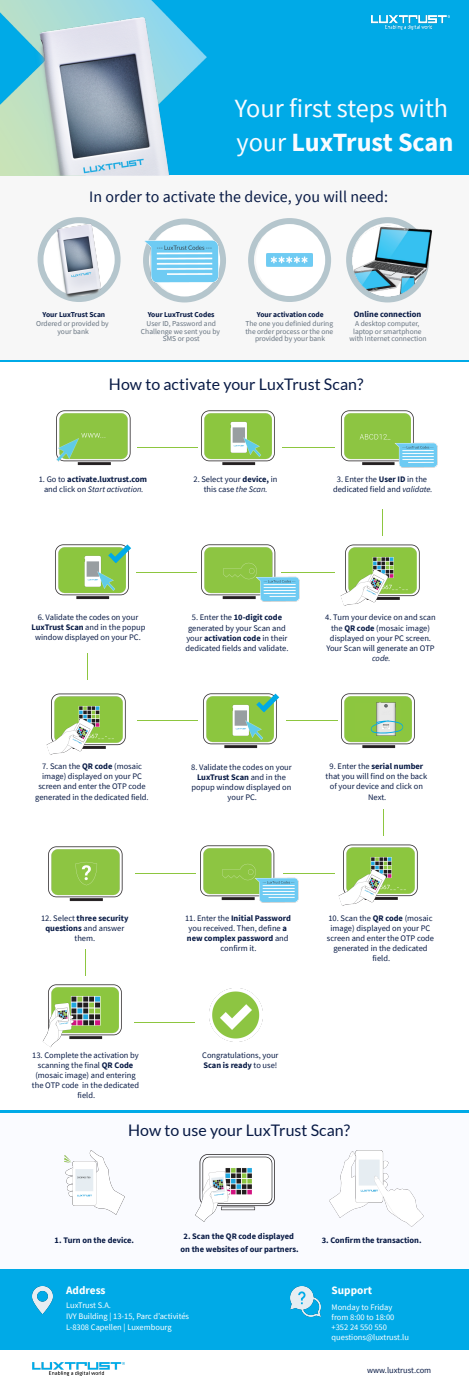
<style>
.page{position:relative;width:469px;height:1385px;background:#fff}
.page>*{position:absolute;margin:0;border:0;box-sizing:border-box;transform-origin:0 0}
.t1{font:26.25px/34.2px "Source Sans Pro";color:#fafbff}
.t2{font:15.94px "Lato";letter-spacing:.005em;color:#081a45}
.t3{font:15.94px "Source Sans Pro";letter-spacing:.005em;color:#081a45}
.t4{font:700 11.25px "Source Sans Pro";color:#fff}
.t5{font:8.44px/10.1px "Source Sans Pro";color:#081a45;text-align:center}
.t6{font:700 8.44px/10.3px "Source Sans Pro";color:#081a45;text-align:center}
.t7{font:8.44px/10.1px "Source Sans Pro";color:#fff}
.t8{font:italic 8.44px "Source Sans Pro";color:#081a45}
.t9{font:7.5px/7.5px "Source Sans Pro";color:#65727f;text-align:center}
.t10{font:700 7.5px "Source Sans Pro";color:#081a45}
.s1{font-weight:700}
.s2{font-weight:400}
.s3{font-weight:400;font-style:italic}
.s4{font-style:italic}
</style>
<div class="page">
<div style="left:0;top:0;width:469px;height:175px;background:#00aae7"></div>
<div style="left:0;top:175px;width:469px;height:185px;background:#f7f7f7"></div>
<div style="left:0;top:1110px;width:469px;height:159px;background:#fafbff"></div>
<div style="left:0;top:1269px;width:469px;height:115px;background:#00aae7"></div>
<img style="left:0;top:0;width:207px;height:175px">
<img style="left:372px;top:16px;width:78px;height:13px">
<svg style="left:346px;top:217px;width:64px;height:85px"></svg>
<img style="left:290px;top:1286px;width:30px;height:30px">
<img style="left:22px;top:11px;width:160px;height:164px">
<svg style="left:248px;top:218px;width:83px;height:84px"></svg>
<hr style="left:282px;top:446px;width:35px;height:1px;background:#8dc63f">
<img style="left:195px;top:1154px;width:79px;height:67px">
<div style="left:0;top:1350px;width:469px;height:34px;background:#fff"></div>
<img style="left:329px;top:1150px;width:95px;height:76px">
<img style="left:33px;top:1362px;width:91px;height:13px">
<svg style="left:148px;top:218px;width:78px;height:84px"></svg>
<img style="left:65px;top:1150px;width:59px;height:64px">
<img style="left:352px;top:224px;width:81px;height:73px">
<img style="left:56px;top:410px;width:75px;height:56px">
<img style="left:33px;top:1286px;width:20px;height:27px">
<img style="left:267px;top:253px;width:45px;height:13px">
<hr style="left:137px;top:446px;width:35px;height:1px;background:#8dc63f">
<img style="left:143px;top:240px;width:75px;height:43px">
<img style="left:341px;top:410px;width:97px;height:58px">
<hr style="left:0;top:1110px;width:469px;height:2px;background:#00aae7">
<img style="left:340px;top:535px;width:80px;height:71px">
<img style="left:195px;top:410px;width:80px;height:56px">
<img style="left:196px;top:544px;width:104px;height:58px">
<hr style="left:285px;top:720px;width:35px;height:1px;background:#8dc63f">
<svg style="left:320px;top:720px;width:15px;height:1px"></svg>
<hr style="left:137px;top:720px;width:35px;height:1px;background:#8dc63f">
<svg style="left:172px;top:720px;width:25px;height:1px"></svg>
<svg style="left:38px;top:217px;width:83px;height:85px"></svg>
<img style="left:53px;top:223px;width:55px;height:78px">
<hr style="left:134px;top:1022px;width:34px;height:1px;background:#8dc63f">
<svg style="left:168px;top:1022px;width:26px;height:1px"></svg>
<img style="left:209px;top:988px;width:53px;height:53px">
<img style="left:48px;top:846px;width:75px;height:56px">
<img style="left:42px;top:975px;width:80px;height:72px">
<hr style="left:135px;top:872px;width:34px;height:1px;background:#8dc63f">
<svg style="left:383px;top:809px;width:1px;height:25px"></svg>
<img style="left:338px;top:834px;width:80px;height:72px">
<img style="left:195px;top:845px;width:104px;height:58px">
<svg style="left:85px;top:949px;width:1px;height:26px"></svg>
<img style="left:55px;top:544px;width:74px;height:56px">
<svg style="left:108px;top:544px;width:23px;height:19px"></svg>
<img style="left:46px;top:693px;width:80px;height:62px">
<img style="left:197px;top:693px;width:83px;height:56px">
<svg style="left:256px;top:693px;width:23px;height:19px"></svg>
<img style="left:335px;top:693px;width:80px;height:56px">
<div style="left:355px;top:702px;width:45px;height:34px;background:#8dc63f"></div>
<img style="left:377px;top:702px;width:18px;height:33px">
<svg style="left:371px;top:720px;width:32px;height:13px"></svg>
<hr style="left:283px;top:872px;width:35px;height:1px;background:#8dc63f">
<hr style="left:0;top:360px;width:469px;height:2px;background:#00aae7">
<svg style="left:382px;top:509px;width:1px;height:26px"></svg>
<svg style="left:87px;top:653px;width:1px;height:27px"></svg>
<hr style="left:281px;top:571px;width:35px;height:1px;background:#8dc63f">
<hr style="left:136px;top:571px;width:35px;height:1px;background:#8dc63f">
<h1 class="t1" style="left:235px;top:90px;width:220px">Your first steps with your <span class="s1">LuxTrust Scan</span></h1>
<h2 class="t3" style="left:89px;top:186px;width:300px">In order to activate the device, you will need:</h2>
<p class="t10" style="left:43px;top:309px;width:64px">Your LuxTrust Scan</p>
<p class="t9" style="left:36px;top:320px;width:74px">Ordered or provided by your bank</p>
<p class="t10" style="left:148px;top:310px;width:68px">Your LuxTrust Codes</p>
<p class="t9" style="left:141px;top:320px;width:80px">User ID, Password and<br>Challenge we sent you by<br>SMS or post</p>
<p class="t10" style="left:257px;top:310px;width:68px">Your activation code</p>
<p class="t9" style="left:245px;top:320px;width:89px">The one you definied during the order process or the one provided by your bank</p>
<p class="t6" style="left:354px;top:308px;width:69px">Online connection</p>
<p class="t9" style="left:349px;top:320px;width:79px">A desktop computer, laptop or smartphone with Internet connection</p>
<h2 class="t2" style="left:109px;top:374px;width:256px">How to activate your LuxTrust Scan?</h2>
<p class="t6" style="left:39px;top:473px;width:110px"><span class="s2">1. Go to</span> activate.luxtrust.com <span class="s2">and click on</span> <span class="s3">Start activation.</span></p>
<p class="t5" style="left:193px;top:473px;width:85px;line-height:10.3px">2. Select your <span class="s1">device,</span> in this case <span class="s4">the Scan.</span></p>
<p class="t5" style="left:333px;top:473px;width:101px;line-height:10.3px">3. Enter the <span class="s1">User ID</span> in the dedicated field and <span class="s4">validate.</span></p>
<p class="t5" style="left:32px;top:612px;width:115px">6. Validate the codes on your<br><span class="s1">LuxTrust Scan</span> and in the popup window displayed on your PC.</p>
<p class="t5" style="left:185px;top:612px;width:104px">5. Enter the <span class="s1">10-digit code </span>generated by your Scan and your <span class="s1">activation code</span> in their dedicated fields and validate.</p>
<p class="t5" style="left:325px;top:612px;width:112px">4. Turn your device on and scan the <span class="s1">QR code</span> (mosaic image) displayed on your PC screen.<br>Your Scan will generate an OTP</p>
<p class="t8" style="left:372px;top:652px;width:20px">code.</p>
<p class="t5" style="left:35px;top:761px;width:115px">7. Scan the <span class="s1">QR code</span> (mosaic image) displayed on your PC screen and enter the OTP code generated in the dedicated field.</p>
<p class="t5" style="left:191px;top:761px;width:102px">8. Validate the codes on your<br><span class="s1">LuxTrust Scan</span> and in the popup window displayed on your PC.</p>
<p class="t5" style="left:325px;top:761px;width:103px">9. Enter the <span class="s1">serial number </span>that you will find on the back of your device and click on<br>Next.</p>
<p class="t5" style="left:41px;top:912px;width:89px">12. Select <span class="s1">three security questions</span> and answer them.</p>
<p class="t5" style="left:185px;top:912px;width:107px">11. Enter the <span class="s1">Initial Password </span>you received. Then, define <span class="s1">a new complex password</span> and confirm it.</p>
<p class="t5" style="left:32px;top:1049px;width:109px">13. Complete the activation by scanning the final <span class="s1">QR Code </span>(mosaic image) and entering the OTP code in the dedicated field.</p>
<p class="t5" style="left:202px;top:1049px;width:78px;line-height:10.3px;text-align:left">Congratulations, your<br><span class="s1">Scan is ready</span> to use!</p>
<p class="t5" style="left:327px;top:912px;width:109px">10. Scan the <span class="s1">QR code</span> (mosaic image) displayed on your PC screen and enter the OTP code generated in the dedicated field.</p>
<h2 class="t2" style="left:128px;top:1120px;width:224px">How to use your LuxTrust Scan?</h2>
<p class="t6" style="left:55px;top:1235px;width:81px">1. Turn on the device.</p>
<h3 class="t4" style="left:66px;top:1283px;width:41px">Address</h3>
<p class="t6" style="left:180px;top:1230px;width:120px;line-height:12.6px">2. Scan the QR code displayed on the websites of our partners.</p>
<p class="t6" style="left:322px;top:1235px;width:101px">3. Confirm the transaction.</p>
<h3 class="t4" style="left:331px;top:1283px;width:42px">Support</h3>
<p class="t7" style="left:66px;top:1299px;width:124px;line-height:11px">LuxTrust S.A.<br>IVY Building | 13-15, Parc d’activités<br>L-8308 Capellen | Luxembourg</p>
<p class="t7" style="left:331px;top:1301px;width:79px">Monday to Friday from 8:00 to 18:00 +352 24 550 550 questions@luxtrust.lu</p>
<p class="t5" style="left:367px;top:1364px;width:66px">www.luxtrust.com</p>
</div>
